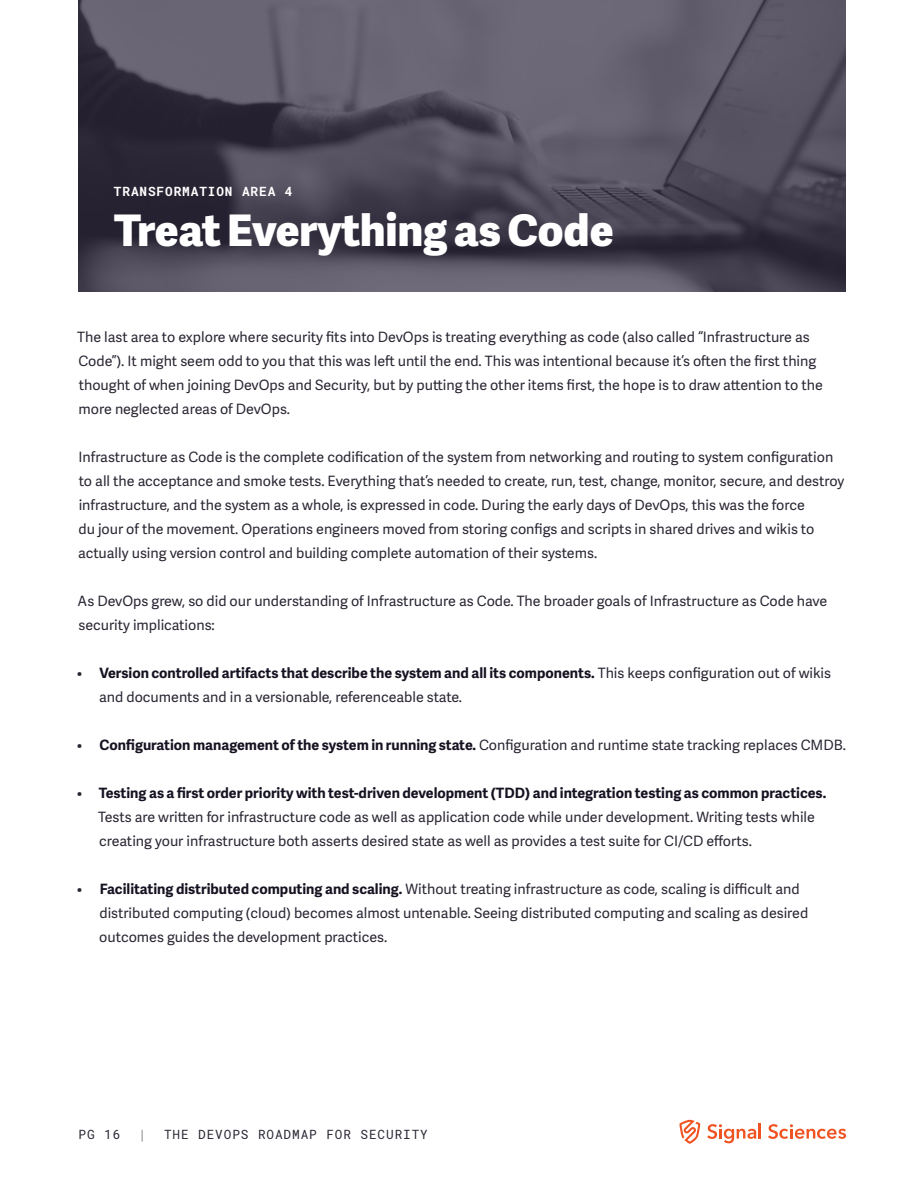
<style>
.page{position:relative;width:918px;height:1188px;background:#fff}
.page>*{position:absolute;margin:0;border:0;box-sizing:border-box;transform-origin:0 0}
.t1{font:800 43.5px "Adelle Sans";color:#fff}
.t2{font:14.25px/24px "Adelle Sans";color:#2b2633}
.t3{font:12.75px "Roboto Mono";letter-spacing:.07em;color:#2b2633}
.t4{font:700 12.75px "Roboto Mono";letter-spacing:.07em;color:#fff}
.t5{font:12.75px "Roboto Mono";color:#8a878f}
.s1{font-weight:700;color:#171221}
</style>
<div class="page">
<svg style="left:78px;top:0;width:768px;height:292px;background:#514c5b"></svg>
<svg style="left:707px;top:1124px;width:54px;height:19px"></svg>
<svg style="left:768px;top:1124px;width:78px;height:15px"></svg>
<svg style="left:680px;top:1120px;width:20px;height:24px"></svg>
<p class="t4" style="left:114px;top:183px;width:180px">TRANSFORMATION AREA 4</p>
<h1 class="t1" style="left:114px;top:198px;width:501px">Treat Everything as Code</h1>
<p class="t2" style="left:77px;top:324px;width:747px">The last area to explore where security fits into DevOps is treating everything as code (also called “Infrastructure as Code”). It might seem odd to you that this was left until the end. This was intentional because it’s often the first thing thought of when joining DevOps and Security, but by putting the other items first, the hope is to draw attention to the more neglected areas of DevOps.</p>
<p class="t2" style="left:78px;top:444px;width:768px">Infrastructure as Code is the complete codification of the system from networking and routing to system configuration to all the acceptance and smoke tests. Everything that’s needed to create, run, test, change, monitor, secure, and destroy infrastructure, and the system as a whole, is expressed in code. During the early days of DevOps, this was the force<br>du jour of the movement. Operations engineers moved from storing configs and scripts in shared drives and wikis to actually using version control and building complete automation of their systems.</p>
<p class="t2" style="left:78px;top:588px;width:751px">As DevOps grew, so did our understanding of Infrastructure as Code. The broader goals of Infrastructure as Code have security implications:</p>
<p class="t2" style="left:99px;top:660px;width:733px;text-indent:-22px">• <span class="s1">Version controlled artifacts that describe the system and all its components.</span> This keeps configuration out of wikis and documents and in a versionable, referenceable state.</p>
<p class="t2" style="left:77px;top:732px;width:771px">• <span class="s1">Configuration management of the system in running state.</span> Configuration and runtime state tracking replaces CMDB.</p>
<p class="t2" style="left:98px;top:780px;width:729px;text-indent:-21px">• <span class="s1">Testing as a first order priority with test-driven development (TDD) and integration testing as common practices.<br></span>Tests are written for infrastructure code as well as application code while under development. Writing tests while creating your infrastructure both asserts desired state as well as provides a test suite for CI/CD efforts.</p>
<p class="t2" style="left:99px;top:876px;width:711px;text-indent:-22px">• <span class="s1">Facilitating distributed computing and scaling.</span> Without treating infrastructure as code, scaling is difficult and distributed computing (cloud) becomes almost untenable. Seeing distributed computing and scaling as desired outcomes guides the development practices.</p>
<p class="t3" style="left:79px;top:1126px;width:43px">PG 16</p>
<p class="t5" style="left:138px;top:1126px;width:9px">|</p>
<p class="t3" style="left:164px;top:1126px;width:265px">THE DEVOPS ROADMAP FOR SECURITY</p>
</div>
